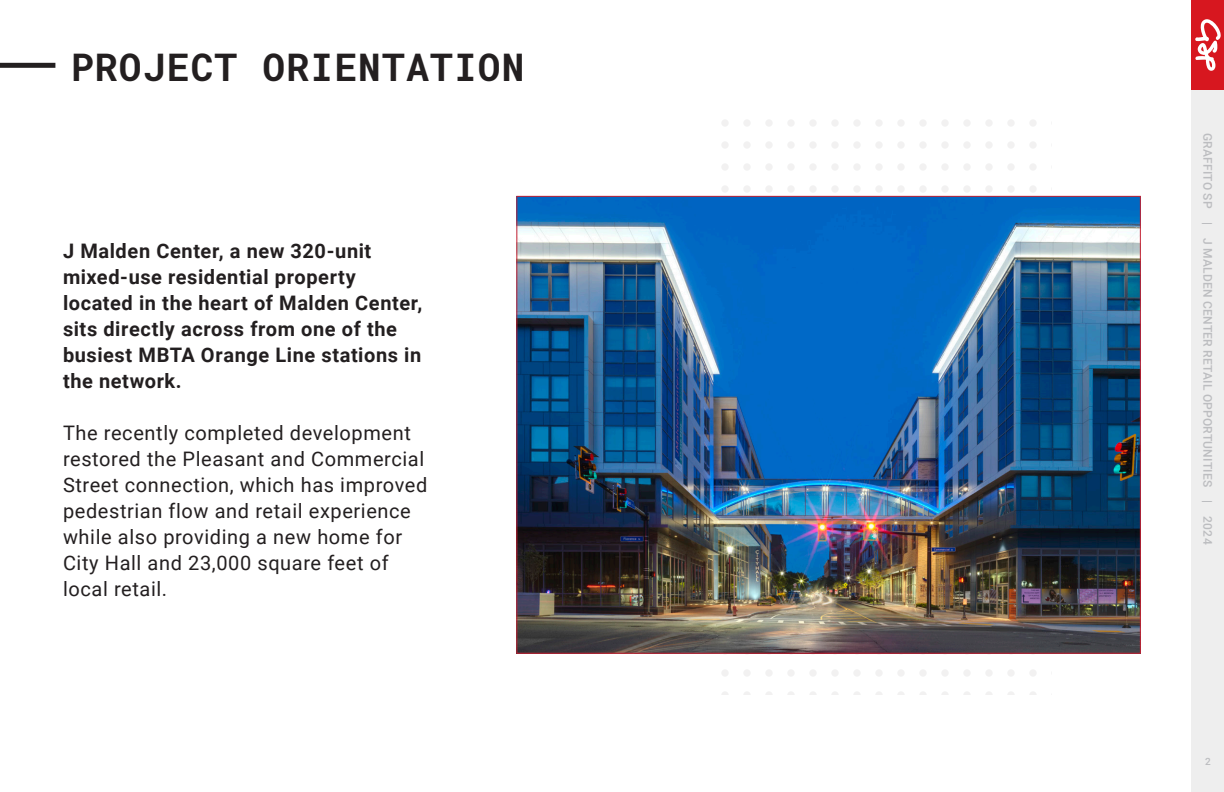
<style>
.page{position:relative;width:1224px;height:792px;background:#fff}
.page>*{position:absolute;margin:0;border:0;box-sizing:border-box;transform-origin:0 0}
.t1{font:700 38px "Roboto Mono";letter-spacing:.03em;color:#231f20}
.t2{font:20px/26px "Roboto";letter-spacing:.03em;color:#231f20}
.t3{font:700 20px/26px "Roboto";letter-spacing:.03em;color:#231f20}
.t4{font:500 12px "Roboto";letter-spacing:.02em;color:#bcbdc0}
.t5{font:500 10px "Roboto";color:#bcbdc0}
</style>
<div class="page">
<div style="left:1192px;top:89px;width:32px;height:703px;background:#eee"></div>
<div style="left:1192px;top:0;width:32px;height:90px;background:#d7171f"></div>
<svg style="left:1195px;top:19px;width:26px;height:52px"></svg>
<svg style="left:720px;top:105px;width:331px;height:590px"></svg>
<div style="left:0;top:63px;width:55px;height:5px;background:#231f20"></div>
<img style="left:518px;top:198px;width:621px;height:454px">
<p class="t1" style="left:71px;top:41px;width:455px">PROJECT ORIENTATION</p>
<p class="t3" style="left:63px;top:238px;width:361px">J Malden Center, a new 320-unit mixed-use residential property located in the heart of Malden Center, sits directly across from one of the busiest MBTA Orange Line stations in the network.</p>
<p class="t2" style="left:63px;top:420px;width:366px">The recently completed development restored the Pleasant and Commercial Street connection, which has improved pedestrian flow and retail experience while also providing a new home for City Hall and 23,000 square feet of local retail.</p>
<p class="t4" style="left:1216px;top:133px;width:413px;rotate:90deg">GRAFFITO SP | J MALDEN CENTER RETAIL OPPORTUNITIES | 2024</p>
<p class="t5" style="left:1205px;top:754px;width:7px">2</p>
</div>
